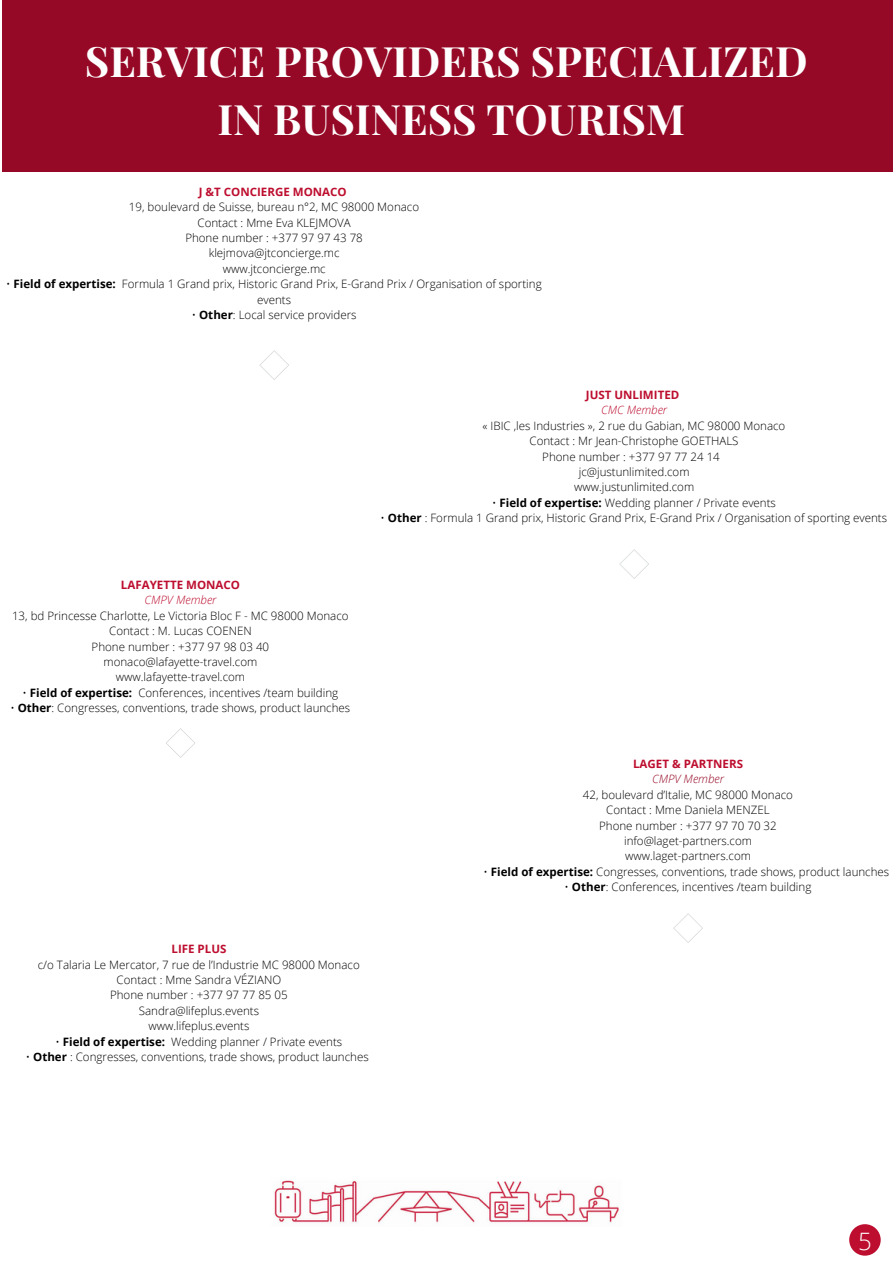
<style>
.page{position:relative;width:893px;height:1264px;background:#fff}
.page>*{position:absolute;margin:0;border:0;box-sizing:border-box;transform-origin:0 0}
.t1{font:700 42px/58.5px "Playfair Display";color:#fffefe;text-align:center}
.t2{font:300 24px "Open Sans";color:#fffefe}
.t3{font:300 11.55px/15.5px "Open Sans";color:#000;text-align:center}
.t4{font:700 11.55px "Open Sans";color:#bd0e2f}
.t5{font:italic 300 11.55px "Open Sans";color:#bd0e2f}
.t6{font:italic 300 11.55px "Open Sans";color:#960926}
.s1{font-weight:700}
</style>
<div class="page">
<div style="left:849px;top:1224px;width:31px;height:31px;background:#bd0e2f;border-radius:50%"></div>
<svg style="left:619px;top:549px;width:29px;height:29px"></svg>
<svg style="left:673px;top:913px;width:29px;height:29px"></svg>
<svg style="left:259px;top:350px;width:30px;height:30px"></svg>
<img style="left:274px;top:1180px;width:345px;height:43px">
<div style="left:2px;top:0;width:890px;height:172px;background:#960926"></div>
<svg style="left:166px;top:728px;width:29px;height:29px"></svg>
<h1 class="t1" style="left:85px;top:30px;width:724px">SERVICE PROVIDERS SPECIALIZED<br>IN BUSINESS TOURISM</h1>
<p class="t4" style="left:199px;top:183px;width:149px">J &amp;T CONCIERGE MONACO</p>
<p class="t3" style="left:129px;top:199px;width:292px">19, boulevard de Suisse, bureau n°2, MC 98000 Monaco<br>Contact : Mme Eva KLEJMOVA<br>Phone number : +377 97 97 43 78 klejmova@jtconcierge.mc<br>www.jtconcierge.mc</p>
<p class="t3" style="left:6px;top:276px;width:537px">• <span class="s1">Field of expertise:</span> Formula 1 Grand prix, Historic Grand Prix, E-Grand Prix / Organisation of sporting events</p>
<p class="t3" style="left:192px;top:307px;width:166px">• <span class="s1">Other</span>: Local service providers</p>
<p class="t4" style="left:586px;top:386px;width:95px">JUST UNLIMITED</p>
<p class="t5" style="left:601px;top:402px;width:67px">CMC Member</p>
<p class="t3" style="left:482px;top:417px;width:304px">« IBIC ,les Industries », 2 rue du Gabian, MC 98000 Monaco Contact : Mr Jean-Christophe GOETHALS<br>Phone number : +377 97 77 24 14<br>jc@justunlimited.com<br>www.justunlimited.com</p>
<p class="t3" style="left:492px;top:494px;width:285px">• <span class="s1">Field of expertise:</span> Wedding planner / Private events</p>
<p class="t3" style="left:380px;top:510px;width:508px">• <span class="s1">Other</span> : Formula 1 Grand prix, Historic Grand Prix, E-Grand Prix / Organisation of sporting events</p>
<p class="t4" style="left:121px;top:576px;width:121px">LAFAYETTE MONACO</p>
<p class="t5" style="left:144px;top:592px;width:73px">CMPV Member</p>
<p class="t3" style="left:12px;top:607px;width:338px">13, bd Princesse Charlotte, Le Victoria Bloc F - MC 98000 Monaco Contact : M. Lucas COENEN<br>Phone number : +377 97 98 03 40<br>monaco@lafayette-travel.com<br>www.lafayette-travel.com</p>
<p class="t3" style="left:23px;top:684px;width:317px">• <span class="s1">Field of expertise:</span> Conferences, incentives /team building</p>
<p class="t3" style="left:10px;top:700px;width:341px">• <span class="s1">Other</span>: Congresses, conventions, trade shows, product launches</p>
<p class="t4" style="left:171px;top:940px;width:56px">LIFE PLUS</p>
<p class="t3" style="left:38px;top:956px;width:323px">c/o Talaria Le Mercator, 7 rue de l’Industrie MC 98000 Monaco Contact : Mme Sandra VÉZIANO<br>Phone number : +377 97 77 85 05<br>Sandra@lifeplus.events<br>www.lifeplus.events</p>
<p class="t3" style="left:55px;top:1033px;width:288px">• <span class="s1">Field of expertise:</span> Wedding planner / Private events</p>
<p class="t3" style="left:26px;top:1048px;width:344px">• <span class="s1">Other</span> : Congresses, conventions, trade shows, product launches</p>
<p class="t4" style="left:633px;top:755px;width:111px">LAGET &amp; PARTNERS</p>
<p class="t6" style="left:652px;top:771px;width:73px">CMPV Member</p>
<p class="t3" style="left:583px;top:786px;width:211px">42, boulevard d’Italie, MC 98000 Monaco<br>Contact : Mme Daniela MENZEL<br>Phone number : +377 97 70 70 32 info@laget-partners.com www.laget-partners.com</p>
<p class="t3" style="left:483px;top:863px;width:407px">• <span class="s1">Field of expertise:</span> Congresses, conventions, trade shows, product launches</p>
<p class="t3" style="left:564px;top:879px;width:248px">• <span class="s1">Other</span>: Conferences, incentives /team building</p>
<h2 class="t2" style="left:858px;top:1223px;width:15px">5</h2>
</div>
